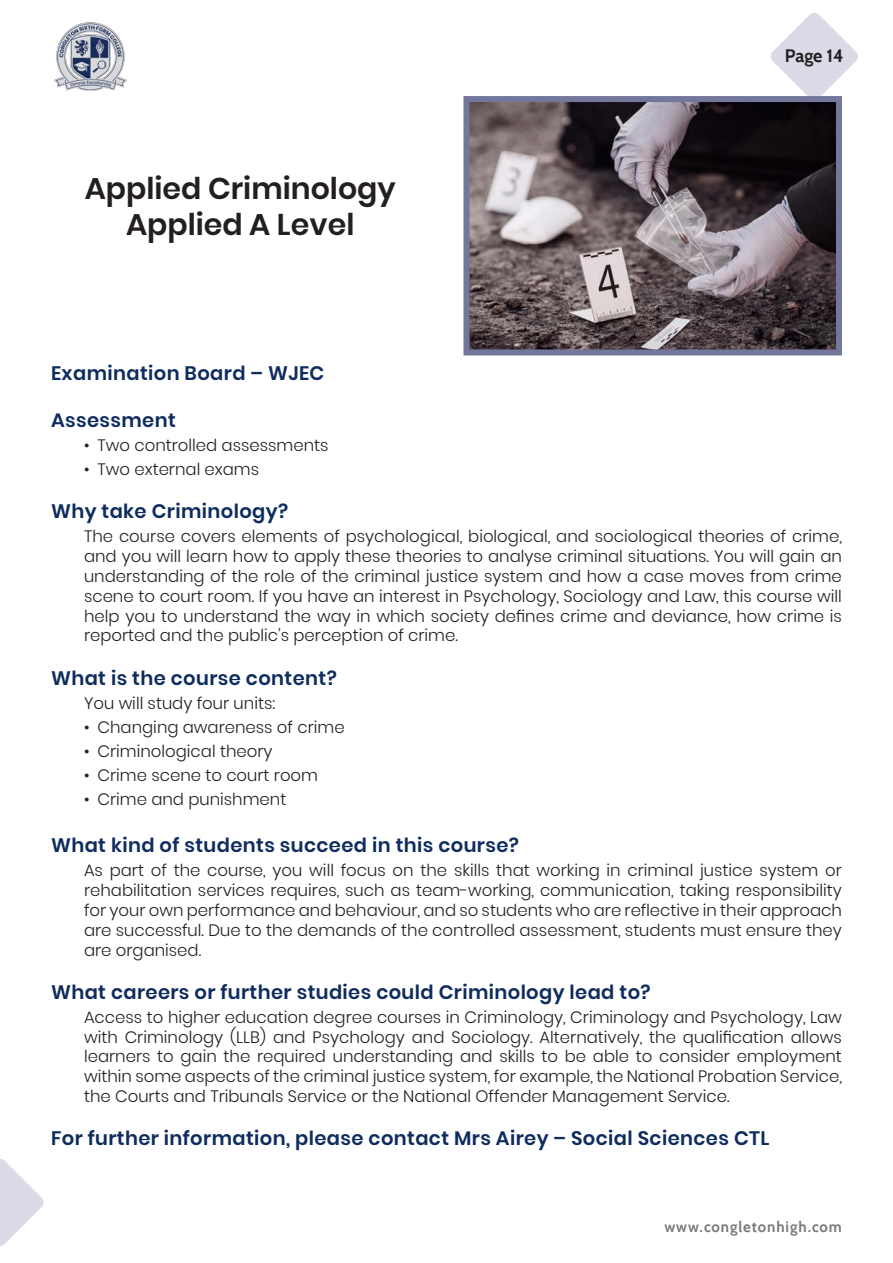
<style>
.page{position:relative;width:893px;height:1263px;background:#fff}
.page>*{position:absolute;margin:0;border:0;box-sizing:border-box;transform-origin:0 0}
.Headers{font:600 30px "Poppins";color:#231f20}
.Subject_Header{font:600 19.5px "Poppins";letter-spacing:.02em;color:#0f2c5f}
.t1{font:700 18px "Cabin";color:#231f20}
.Subject{font:300 16.5px/19.8px "Poppins";color:#231f20;text-align:justify}
.Subject_Bullet_Pts{font:300 16.5px "Poppins";color:#231f20}
.t2{font:700 15px "Cabin";letter-spacing:.06em;color:#231f20}
</style>
<div class="page">
<svg style="left:771px;top:13px;width:87px;height:83px"></svg>
<svg style="left:0;top:1159px;width:44px;height:87px"></svg>
<img style="left:53px;top:22px;width:74px;height:69px">
<img style="left:470px;top:103px;width:365px;height:245px">
<div style="left:463px;top:96px;width:379px;height:259px;border:6px solid #73779b"></div>
<p class="Headers" style="left:85px;top:172px;width:312px">Applied Criminology</p>
<p class="Headers" style="left:126px;top:208px;width:230px">Applied A Level</p>
<p class="t1" style="left:785px;top:45px;width:60px">Page 14</p>
<p class="Subject_Header" style="left:51px;top:361px;width:275px">Examination Board – WJEC</p>
<p class="Subject_Header" style="left:51px;top:409px;width:126px">Assessment</p>
<p class="Subject_Bullet_Pts" style="left:84px;top:436px;width:246px">• Two controlled assessments</p>
<p class="Subject_Bullet_Pts" style="left:84px;top:460px;width:177px">• Two external exams</p>
<p class="Subject_Header" style="left:51px;top:500px;width:239px">Why take Criminology?</p>
<p class="Subject" style="left:84px;top:527px;width:759px">The course covers elements of psychological, biological, and sociological theories of crime, and you will learn how to apply these theories to analyse criminal situations. You will gain an understanding of the role of the criminal justice system and how a case moves from crime scene to court room. If you have an interest in Psychology, Sociology and Law, this course will help you to understand the way in which society defines crime and deviance, how crime is reported and the public’s perception of crime.</p>
<p class="Subject_Header" style="left:51px;top:666px;width:287px">What is the course content?</p>
<p class="Subject" style="left:84px;top:693px;width:193px">You will study four units:</p>
<p class="Subject_Bullet_Pts" style="left:84px;top:717px;width:262px">• Changing awareness of crime</p>
<p class="Subject_Bullet_Pts" style="left:84px;top:741px;width:190px">• Criminological theory</p>
<p class="Subject_Bullet_Pts" style="left:84px;top:765px;width:236px">• Crime scene to court room</p>
<p class="Subject_Bullet_Pts" style="left:84px;top:789px;width:204px">• Crime and punishment</p>
<p class="Subject_Header" style="left:51px;top:834px;width:469px">What kind of students succeed in this course?</p>
<p class="Subject" style="left:84px;top:861px;width:759px">As part of the course, you will focus on the skills that working in criminal justice system or rehabilitation services requires, such as team-working, communication, taking responsibility for your own performance and behaviour, and so students who are reflective in their approach are successful. Due to the demands of the controlled assessment, students must ensure they are organised.</p>
<p class="Subject_Header" style="left:51px;top:981px;width:601px">What careers or further studies could Criminology lead to?</p>
<p class="Subject" style="left:84px;top:1007px;width:759px">Access to higher education degree courses in Criminology, Criminology and Psychology, Law with Criminology (LLB) and Psychology and Sociology. Alternatively, the qualification allows learners to gain the required understanding and skills to be able to consider employment within some aspects of the criminal justice system, for example, the National Probation Service, the Courts and Tribunals Service or the National Offender Management Service.</p>
<p class="Subject_Header" style="left:51px;top:1127px;width:720px">For further information, please contact Mrs Airey – Social Sciences CTL</p>
<p class="t2" style="left:664px;top:1217px;width:179px">www.congletonhigh.com</p>
</div>
